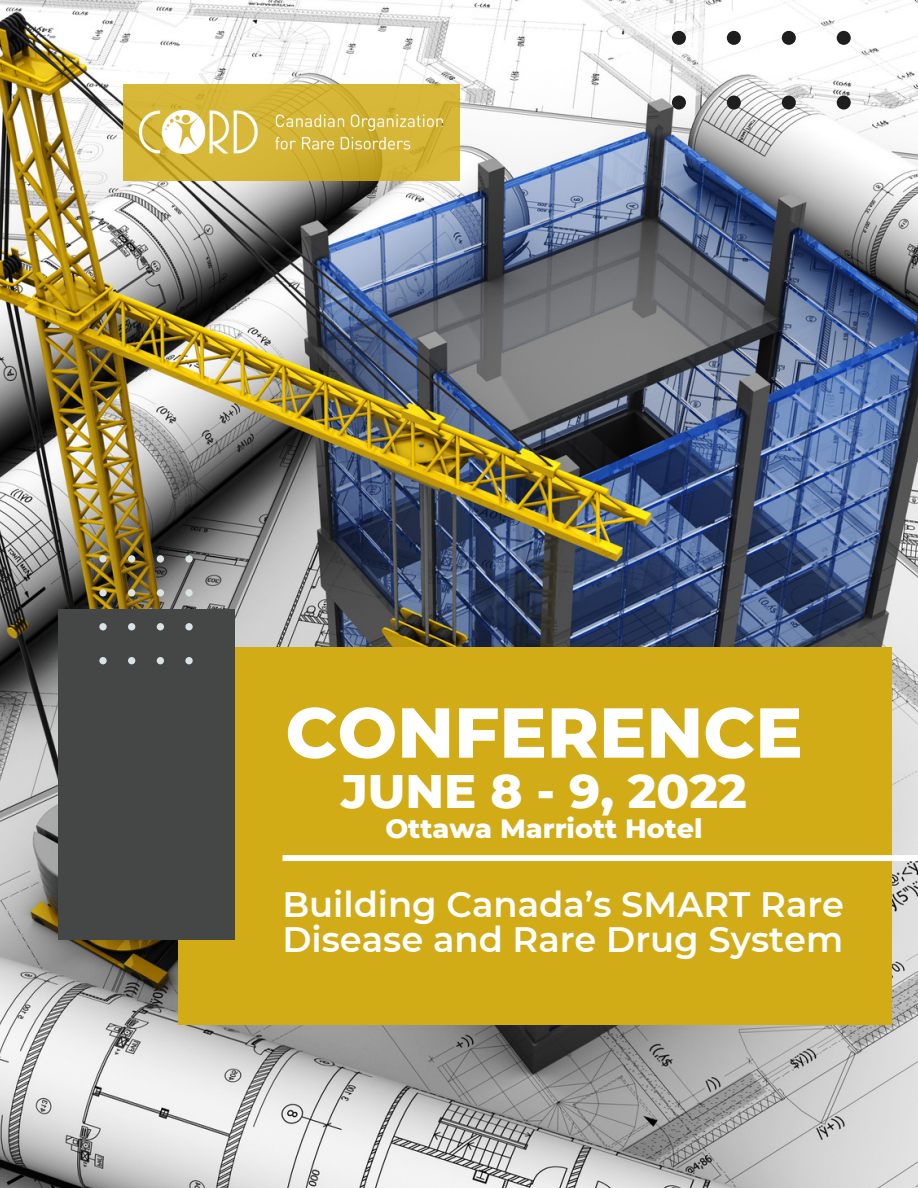
<style>
.page{position:relative;width:918px;height:1188px;background:#fff}
.page>*{position:absolute;margin:0;border:0;box-sizing:border-box;transform-origin:0 0}
.t1{font:800 70.5px "Montserrat";color:#fff}
.t2{font:800 48px "Montserrat";color:#fff}
.t3{font:600 35.25px/34.8px "Montserrat";color:#fff}
.t4{font:800 27px "Montserrat";color:#fff}
</style>
<div class="page">
<img style="left:0;top:0;width:918px;height:1188px">
<div style="left:179px;top:647px;width:713px;height:378px;background:#d1ac16"></div>
<svg style="left:123px;top:84px;width:336px;height:97px;background:#d2b334"></svg>
<div style="left:58px;top:610px;width:176px;height:330px;background:#454747"></div>
<div style="left:282px;top:855px;width:636px;height:6px;background:#fff"></div>
<svg style="left:672px;top:0;width:179px;height:110px"></svg>
<svg style="left:99px;top:555px;width:94px;height:109px"></svg>
<img style="left:140px;top:111px;width:303px;height:43px">
<p class="t1" style="left:285px;top:689px;width:519px">CONFERENCE</p>
<p class="t2" style="left:341px;top:762px;width:407px">JUNE 8 - 9, 2022</p>
<p class="t4" style="left:385px;top:811px;width:319px">Ottawa Marriott Hotel</p>
<p class="t3" style="left:282px;top:887px;width:563px">Building Canada’s SMART Rare<br>Disease and Rare Drug System</p>
</div>
